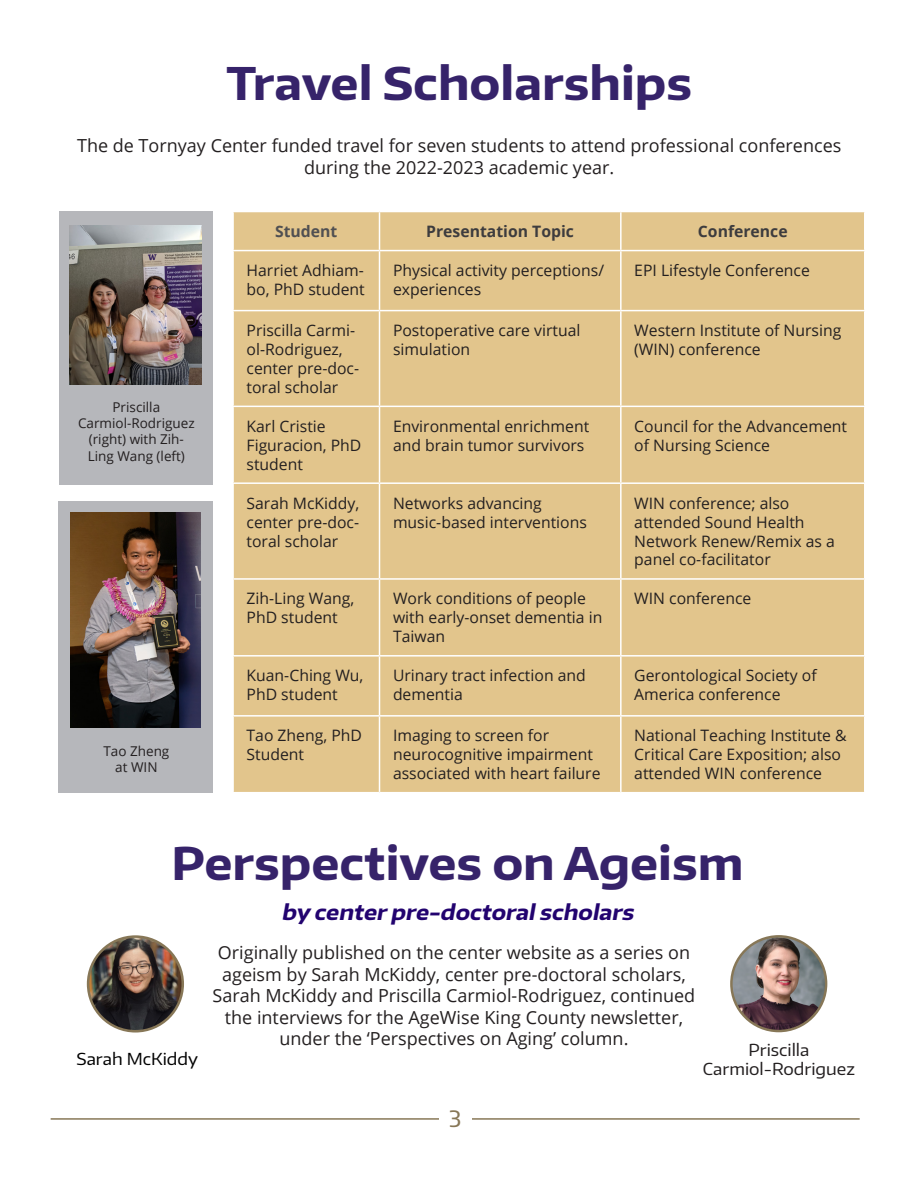
<style>
.page{position:relative;width:918px;height:1188px;background:#fff}
.page>*{position:absolute;margin:0;border:0;box-sizing:border-box;transform-origin:0 0}
.t1{font:700 45px "Encode Sans Wide";color:#36236a}
.t2{font:22.5px "Encode Sans Wide";color:#877757}
.t3{font:italic 700 21px "Encode Sans Wide";color:#22036f}
.t4{font:18px/21.6px "Open Sans";color:#231f20;text-align:center}
.t5{font:16.5px/19.8px "Encode Sans Wide";color:#231f20;text-align:center}
.t6{font:16.5px "Encode Sans Wide";color:#000}
.t7{font:15.75px/18.9px "Open Sans";color:#231f20}
.t8{font:700 15.75px "Open Sans";color:#3d3c3e}
.t9{font:700 15.75px "Open Sans";color:#505052}
.t10{font:13.5px/16.2px "Open Sans";color:#231f20;text-align:center}
</style>
<div class="page">
<hr style="left:51px;top:1118px;width:809px;height:2px;background:#877757">
<div style="left:439px;top:1104px;width:32px;height:30px;background:#fff"></div>
<div style="left:58px;top:501px;width:155px;height:291px;background:#b6b7bb"></div>
<img style="left:70px;top:512px;width:131px;height:216px">
<div style="left:60px;top:211px;width:153px;height:273px;background:#b6b7bb"></div>
<img style="left:70px;top:225px;width:132px;height:160px">
<img style="left:88px;top:937px;width:95px;height:94px;border-radius:47px">
<div style="left:87px;top:935px;width:97px;height:98px;border:3px solid #877757;border-radius:50%"></div>
<img style="left:731px;top:936px;width:95px;height:95px;border-radius:47px">
<div style="left:730px;top:935px;width:97px;height:97px;border:2px solid #877757;border-radius:50%"></div>
<div style="left:234px;top:212px;width:630px;height:580px;background:#e2c58c"></div>
<hr style="left:379px;top:212px;width:1px;height:38px;background:#fff">
<hr style="left:620px;top:212px;width:2px;height:38px;background:#fff">
<hr style="left:379px;top:251px;width:1px;height:59px;background:#fff">
<hr style="left:620px;top:251px;width:2px;height:59px;background:#fff">
<hr style="left:232px;top:310px;width:148px;height:1px;background:#fff">
<hr style="left:380px;top:310px;width:241px;height:1px;background:#fff">
<hr style="left:379px;top:311px;width:1px;height:95px;background:#fff">
<hr style="left:621px;top:310px;width:245px;height:1px;background:#fff">
<hr style="left:620px;top:311px;width:2px;height:95px;background:#fff">
<hr style="left:232px;top:406px;width:148px;height:1px;background:#fff">
<hr style="left:380px;top:406px;width:241px;height:1px;background:#fff">
<hr style="left:379px;top:407px;width:1px;height:75px;background:#fff">
<hr style="left:621px;top:406px;width:245px;height:1px;background:#fff">
<hr style="left:620px;top:407px;width:2px;height:75px;background:#fff">
<hr style="left:232px;top:482px;width:148px;height:2px;background:#fff">
<hr style="left:380px;top:482px;width:241px;height:2px;background:#fff">
<hr style="left:379px;top:484px;width:1px;height:94px;background:#fff">
<hr style="left:621px;top:482px;width:245px;height:2px;background:#fff">
<hr style="left:620px;top:484px;width:2px;height:94px;background:#fff">
<hr style="left:232px;top:578px;width:148px;height:2px;background:#fff">
<hr style="left:380px;top:578px;width:241px;height:2px;background:#fff">
<hr style="left:379px;top:580px;width:1px;height:75px;background:#fff">
<hr style="left:621px;top:578px;width:245px;height:2px;background:#fff">
<hr style="left:620px;top:580px;width:2px;height:75px;background:#fff">
<hr style="left:232px;top:655px;width:148px;height:2px;background:#fff">
<hr style="left:380px;top:655px;width:241px;height:2px;background:#fff">
<hr style="left:379px;top:657px;width:1px;height:58px;background:#fff">
<hr style="left:621px;top:655px;width:245px;height:2px;background:#fff">
<hr style="left:620px;top:657px;width:2px;height:58px;background:#fff">
<hr style="left:232px;top:715px;width:148px;height:2px;background:#fff">
<hr style="left:380px;top:715px;width:241px;height:2px;background:#fff">
<hr style="left:379px;top:717px;width:1px;height:75px;background:#fff">
<hr style="left:621px;top:715px;width:245px;height:2px;background:#fff">
<hr style="left:620px;top:717px;width:2px;height:75px;background:#fff">
<hr style="left:232px;top:250px;width:148px;height:1px;background:#fff">
<hr style="left:380px;top:250px;width:241px;height:1px;background:#fff">
<hr style="left:621px;top:250px;width:245px;height:1px;background:#fff">
<h1 class="t1" style="left:226px;top:54px;width:467px">Travel Scholarships</h1>
<p class="t4" style="left:77px;top:134px;width:766px">The de Tornyay Center funded travel for seven students to attend professional conferences during the 2022-2023 academic year.</p>
<p class="t10" style="left:78px;top:399px;width:118px">Priscilla<br>Carmiol-Rodriguez (right) with Zih-<br>Ling Wang (left)</p>
<p class="t10" style="left:103px;top:742px;width:67px">Tao Zheng at WIN</p>
<p class="t9" style="left:275px;top:220px;width:64px">Student</p>
<p class="t8" style="left:426px;top:220px;width:149px">Presentation Topic</p>
<p class="t8" style="left:698px;top:220px;width:91px">Conference</p>
<p class="t7" style="left:247px;top:261px;width:120px">Harriet Adhiam&shy;bo, PhD student</p>
<p class="t7" style="left:393px;top:261px;width:213px">Physical activity perceptions/ experiences</p>
<p class="t7" style="left:634px;top:261px;width:177px">EPI Lifestyle Conference</p>
<p class="t7" style="left:247px;top:321px;width:114px">Priscilla Carmi&shy;ol-Rodriguez, center pre-doc&shy;toral scholar</p>
<p class="t7" style="left:393px;top:321px;width:189px">Postoperative care virtual simulation</p>
<p class="t7" style="left:634px;top:321px;width:209px">Western Institute of Nursing (WIN) conference</p>
<p class="t7" style="left:247px;top:416px;width:116px">Karl Cristie<br>Figuracion, PhD student</p>
<p class="t7" style="left:393px;top:416px;width:198px">Environmental enrichment and brain tumor survivors</p>
<p class="t7" style="left:634px;top:416px;width:214px">Council for the Advancement of Nursing Science</p>
<p class="t7" style="left:247px;top:493px;width:114px;text-align:justify">Sarah McKiddy, center pre-doc&shy;toral scholar</p>
<p class="t7" style="left:393px;top:493px;width:196px">Networks advancing music-based interventions</p>
<p class="t7" style="left:634px;top:493px;width:202px">WIN conference; also attended Sound Health<br>Network Renew/Remix as a panel co-facilitator</p>
<p class="t7" style="left:247px;top:589px;width:109px">Zih-Ling Wang,<br>PhD student</p>
<p class="t7" style="left:393px;top:589px;width:211px">Work conditions of people with early-onset dementia in<br>Taiwan</p>
<p class="t7" style="left:634px;top:589px;width:119px">WIN conference</p>
<p class="t7" style="left:247px;top:666px;width:118px">Kuan-Ching Wu,<br>PhD student</p>
<p class="t7" style="left:393px;top:666px;width:194px">Urinary tract infection and dementia</p>
<p class="t7" style="left:634px;top:666px;width:184px">Gerontological Society of<br>America conference</p>
<p class="t7" style="left:247px;top:726px;width:117px">Tao Zheng, PhD<br>Student</p>
<p class="t7" style="left:393px;top:726px;width:209px">Imaging to screen for neurocognitive impairment associated with heart failure</p>
<p class="t7" style="left:634px;top:726px;width:214px">National Teaching Institute &amp;<br>Critical Care Exposition; also attended WIN conference</p>
<h1 class="t1" style="left:171px;top:834px;width:574px">Perspectives on Ageism</h1>
<h3 class="t3" style="left:281px;top:898px;width:358px">by center pre-doctoralscholars</h3>
<p class="t4" style="left:213px;top:941px;width:484px">Originally published on the center website as a series on ageism by Sarah McKiddy, center pre-doctoral scholars, Sarah McKiddy and Priscilla Carmiol-Rodriguez, continued the interviews for the AgeWise King County newsletter, under the ‘Perspectives on Aging’ column.</p>
<p class="t6" style="left:77px;top:1048px;width:123px">Sarah McKiddy</p>
<p class="t5" style="left:703px;top:1039px;width:154px">Priscilla<br>Carmiol-Rodriguez</p>
<h2 class="t2" style="left:449px;top:1104px;width:14px">3</h2>
</div>
